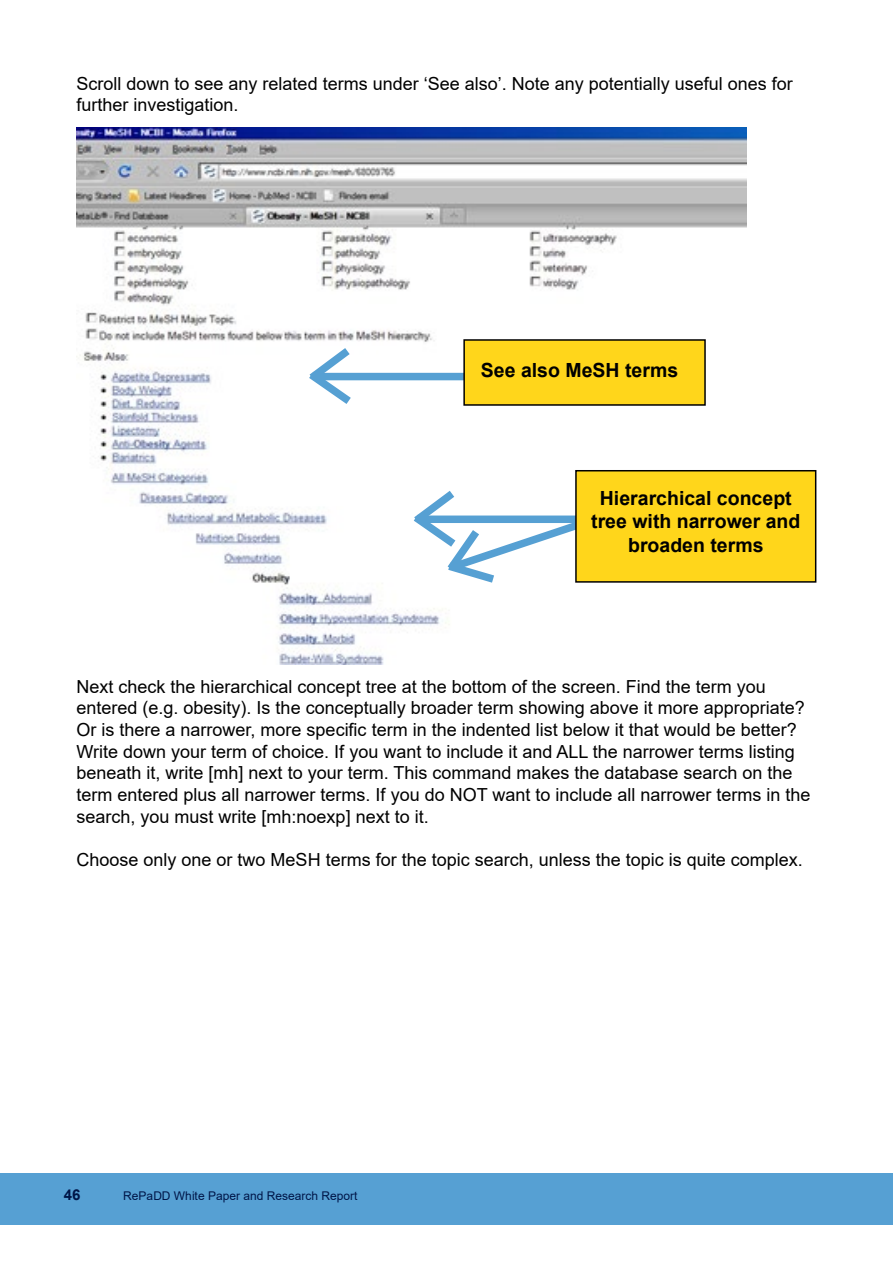
<style>
.page{position:relative;width:893px;height:1263px;background:#fff}
.page>*{position:absolute;margin:0;border:0;box-sizing:border-box;transform-origin:0 0}
.t1{font:700 19.5px/23.4px "Arial";color:#000;text-align:center}
.t2{font:18px/21.6px "Arial";color:#000}
.t3{font:700 15px "Arial";color:#001648}
.t4{font:12px "Arial";color:#001648}
</style>
<div class="page">
<div style="left:0;top:1174px;width:893px;height:51px;background:#56a0d3"></div>
<img style="left:77px;top:128px;width:669px;height:536px">
<div style="left:319px;top:373px;width:167px;height:7px;background:#56a0d3"></div>
<svg style="left:301px;top:341px;width:58px;height:70px"></svg>
<svg style="left:405px;top:483px;width:194px;height:105px"></svg>
<div style="left:464px;top:340px;width:241px;height:65px;background:#ffd61b"></div>
<div style="left:463px;top:339px;width:243px;height:67px;border:2px solid #000"></div>
<div style="left:576px;top:471px;width:240px;height:111px;background:#ffd61b"></div>
<div style="left:575px;top:470px;width:241px;height:113px;border:2px solid #000"></div>
<p class="t2" style="left:77px;top:72px;width:718px">Scroll down to see any related terms under ‘See also’. Note any potentially useful ones for further investigation.</p>
<p class="t1" style="left:481px;top:359px;width:199px">See also MeSH terms</p>
<p class="t1" style="left:591px;top:487px;width:211px">Hierarchical concept tree with narrower and broaden terms</p>
<p class="t2" style="left:77px;top:676px;width:735px">Next check the hierarchical concept tree at the bottom of the screen. Find the term you entered (e.g. obesity). Is the conceptually broader term showing above it more appropriate?<br>Or is there a narrower, more specific term in the indented list below it that would be better?<br>Write down your term of choice. If you want to include it and ALL the narrower terms listing beneath it, write [mh] next to your term. This command makes the database search on the term entered plus all narrower terms. If you do NOT want to include all narrower terms in the search, you must write [mh:noexp] next to it.</p>
<p class="t2" style="left:77px;top:848px;width:728px">Choose only one or two MeSH terms for the topic search, unless the topic is quite complex.</p>
<p class="t3" style="left:64px;top:1184px;width:18px">46</p>
<p class="t4" style="left:123px;top:1187px;width:236px">RePaDD White Paper and Research Report</p>
</div>
